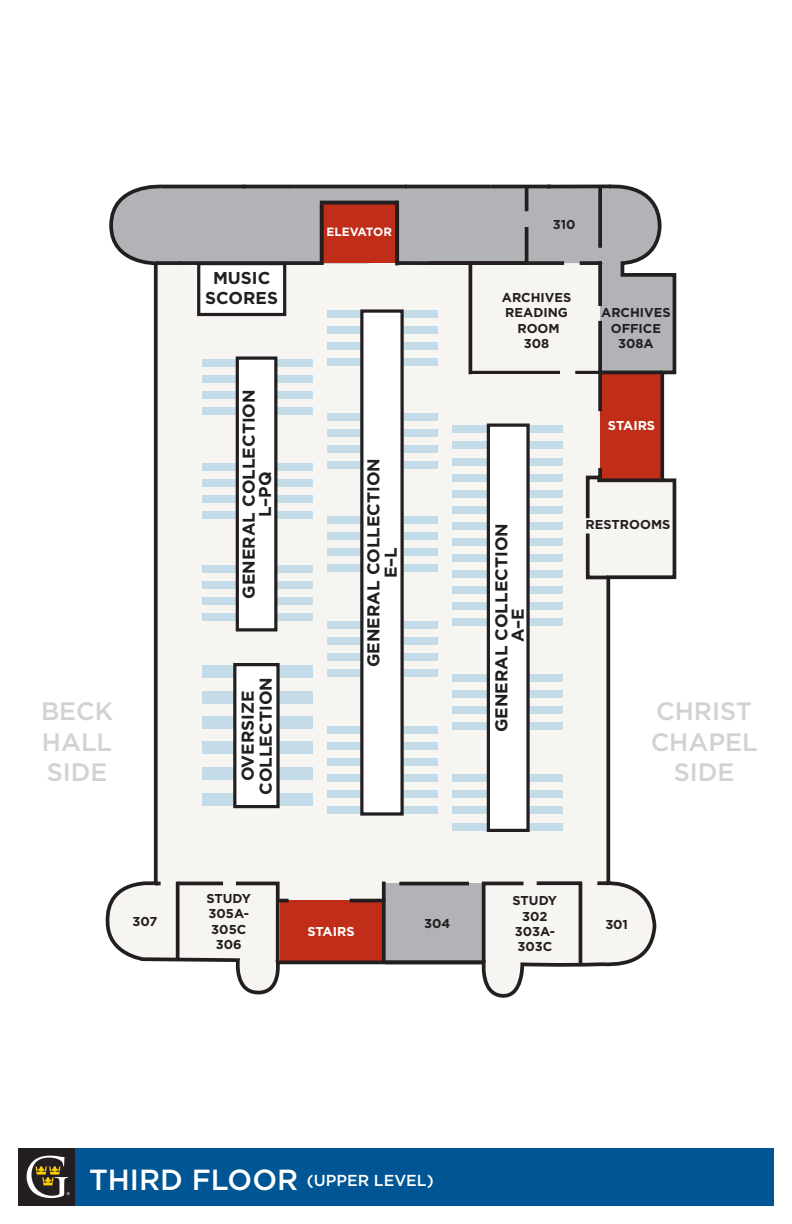
<style>
.page{position:relative;width:792px;height:1224px;background:#fff}
.page>*{position:absolute;margin:0;border:0;box-sizing:border-box;transform-origin:0 0}
.t1{font:500 25.2px/30.2px "Gotham";color:#d1d2d4}
.t2{font:700 17.2px/17.9px "Gotham";color:#231f20;text-align:center}
.t3{font:500 15.9px "Gotham";color:#fff}
.t4{font:700 12.9px/15.4px "Gotham";color:#231f20;text-align:center}
.t5{font:700 12.9px "Gotham";color:#fff}
.t6{font:700 11.9px "Gotham";color:#fff}
.s1{font-size:29.1px}
</style>
<div class="page">
<svg style="left:106px;top:184px;width:571px;height:814px"></svg>
<div style="left:327px;top:670px;width:111px;height:7px;background:#c3dce8"></div>
<div style="left:327px;top:654px;width:111px;height:7px;background:#c3dce8"></div>
<div style="left:327px;top:638px;width:111px;height:7px;background:#c3dce8"></div>
<div style="left:327px;top:622px;width:111px;height:7px;background:#c3dce8"></div>
<div style="left:327px;top:564px;width:111px;height:7px;background:#c3dce8"></div>
<div style="left:327px;top:548px;width:111px;height:7px;background:#c3dce8"></div>
<div style="left:327px;top:532px;width:111px;height:7px;background:#c3dce8"></div>
<div style="left:327px;top:516px;width:111px;height:7px;background:#c3dce8"></div>
<div style="left:327px;top:462px;width:111px;height:7px;background:#c3dce8"></div>
<div style="left:327px;top:445px;width:111px;height:8px;background:#c3dce8"></div>
<div style="left:327px;top:429px;width:111px;height:8px;background:#c3dce8"></div>
<div style="left:327px;top:413px;width:111px;height:8px;background:#c3dce8"></div>
<div style="left:327px;top:358px;width:111px;height:7px;background:#c3dce8"></div>
<div style="left:327px;top:342px;width:111px;height:7px;background:#c3dce8"></div>
<div style="left:327px;top:326px;width:111px;height:7px;background:#c3dce8"></div>
<div style="left:327px;top:310px;width:111px;height:7px;background:#c3dce8"></div>
<div style="left:452px;top:458px;width:111px;height:8px;background:#c3dce8"></div>
<div style="left:202px;top:613px;width:111px;height:8px;background:#c3dce8"></div>
<div style="left:202px;top:597px;width:111px;height:8px;background:#c3dce8"></div>
<div style="left:202px;top:581px;width:111px;height:8px;background:#c3dce8"></div>
<div style="left:202px;top:565px;width:111px;height:8px;background:#c3dce8"></div>
<div style="left:202px;top:511px;width:111px;height:7px;background:#c3dce8"></div>
<div style="left:202px;top:495px;width:111px;height:7px;background:#c3dce8"></div>
<div style="left:202px;top:479px;width:111px;height:7px;background:#c3dce8"></div>
<div style="left:202px;top:463px;width:111px;height:7px;background:#c3dce8"></div>
<div style="left:202px;top:407px;width:111px;height:8px;background:#c3dce8"></div>
<div style="left:202px;top:391px;width:111px;height:8px;background:#c3dce8"></div>
<div style="left:202px;top:375px;width:111px;height:8px;background:#c3dce8"></div>
<div style="left:202px;top:359px;width:111px;height:8px;background:#c3dce8"></div>
<div style="left:452px;top:723px;width:110px;height:7px;background:#c3dce8"></div>
<div style="left:452px;top:707px;width:110px;height:7px;background:#c3dce8"></div>
<div style="left:452px;top:691px;width:110px;height:7px;background:#c3dce8"></div>
<div style="left:452px;top:675px;width:110px;height:7px;background:#c3dce8"></div>
<div style="left:327px;top:775px;width:111px;height:7px;background:#c3dce8"></div>
<div style="left:327px;top:759px;width:111px;height:7px;background:#c3dce8"></div>
<div style="left:327px;top:807px;width:111px;height:7px;background:#c3dce8"></div>
<div style="left:327px;top:791px;width:111px;height:7px;background:#c3dce8"></div>
<div style="left:327px;top:742px;width:111px;height:8px;background:#c3dce8"></div>
<div style="left:327px;top:726px;width:111px;height:8px;background:#c3dce8"></div>
<div style="left:452px;top:807px;width:110px;height:7px;background:#c3dce8"></div>
<div style="left:452px;top:791px;width:110px;height:7px;background:#c3dce8"></div>
<div style="left:452px;top:823px;width:110px;height:7px;background:#c3dce8"></div>
<div style="left:452px;top:775px;width:110px;height:7px;background:#c3dce8"></div>
<div style="left:452px;top:618px;width:110px;height:8px;background:#c3dce8"></div>
<div style="left:452px;top:602px;width:110px;height:8px;background:#c3dce8"></div>
<div style="left:452px;top:586px;width:110px;height:8px;background:#c3dce8"></div>
<div style="left:452px;top:570px;width:110px;height:8px;background:#c3dce8"></div>
<div style="left:452px;top:554px;width:110px;height:8px;background:#c3dce8"></div>
<div style="left:452px;top:538px;width:110px;height:8px;background:#c3dce8"></div>
<div style="left:452px;top:522px;width:110px;height:8px;background:#c3dce8"></div>
<div style="left:452px;top:506px;width:110px;height:8px;background:#c3dce8"></div>
<div style="left:452px;top:490px;width:110px;height:8px;background:#c3dce8"></div>
<div style="left:452px;top:474px;width:110px;height:8px;background:#c3dce8"></div>
<div style="left:452px;top:425px;width:111px;height:8px;background:#c3dce8"></div>
<div style="left:452px;top:441px;width:110px;height:8px;background:#c3dce8"></div>
<div style="left:202px;top:665px;width:111px;height:13px;background:#c3dce8"></div>
<div style="left:202px;top:691px;width:111px;height:13px;background:#c3dce8"></div>
<div style="left:202px;top:716px;width:111px;height:13px;background:#c3dce8"></div>
<div style="left:202px;top:741px;width:111px;height:13px;background:#c3dce8"></div>
<div style="left:202px;top:767px;width:111px;height:13px;background:#c3dce8"></div>
<div style="left:202px;top:793px;width:111px;height:13px;background:#c3dce8"></div>
<div style="left:235px;top:665px;width:43px;height:142px;background:#fff"></div>
<div style="left:233px;top:663px;width:47px;height:145px;border:3px solid #231f20"></div>
<div style="left:488px;top:425px;width:40px;height:405px;background:#fff"></div>
<div style="left:487px;top:424px;width:43px;height:408px;border:3px solid #231f20"></div>
<div style="left:362px;top:311px;width:40px;height:503px;background:#fff"></div>
<div style="left:360px;top:309px;width:44px;height:507px;border:3px solid #231f20"></div>
<div style="left:237px;top:358px;width:39px;height:272px;background:#fff"></div>
<div style="left:236px;top:356px;width:41px;height:275px;border:3px solid #231f20"></div>
<div style="left:199px;top:264px;width:86px;height:50px;background:#fff"></div>
<div style="left:197px;top:262px;width:89px;height:54px;border:3px solid #231f20"></div>
<div style="left:320px;top:205px;width:78px;height:58px;background:#c02d19"></div>
<svg style="left:320px;top:205px;width:4px;height:59px"></svg>
<svg style="left:320px;top:201px;width:73px;height:4px"></svg>
<svg style="left:393px;top:199px;width:139px;height:70px;background:#a7a6a9"></svg>
<div style="left:18px;top:1148px;width:57px;height:58px;background:#231f20"></div>
<svg style="left:27px;top:1156px;width:43px;height:42px"></svg>
<div style="left:75px;top:1148px;width:699px;height:58px;background:#005594"></div>
<p class="t1" style="left:41px;top:696px;width:73px">BECK</p>
<p class="t1" style="left:42px;top:726px;width:72px">HALL<br>SIDE</p>
<p class="t2" style="left:205px;top:267px;width:74px;line-height:20.6px">MUSIC<br>SCORES</p>
<p class="t2" style="left:240px;top:599px;width:211px;rotate:-90deg">GENERAL COLLECTION</p>
<p class="t2" style="left:256px;top:517px;width:47px;rotate:-90deg">L–PQ</p>
<p class="t2" style="left:239px;top:795px;width:119px;rotate:-90deg">OVERSIZE<br>COLLECTION</p>
<p class="t6" style="left:327px;top:224px;width:67px">ELEVATOR</p>
<p class="t2" style="left:364px;top:667px;width:211px;rotate:-90deg">GENERAL COLLECTION</p>
<p class="t2" style="left:382px;top:578px;width:33px;rotate:-90deg">E–L</p>
<p class="t4" style="left:553px;top:216px;width:24px">310</p>
<p class="t4" style="left:502px;top:290px;width:71px">ARCHIVES<br>READING<br>ROOM<br>308</p>
<p class="t4" style="left:601px;top:305px;width:71px">ARCHIVES<br>OFFICE<br>308A</p>
<p class="t5" style="left:608px;top:417px;width:49px">STAIRS</p>
<p class="t2" style="left:492px;top:732px;width:211px;rotate:-90deg">GENERAL COLLECTION</p>
<p class="t2" style="left:509px;top:642px;width:35px;rotate:-90deg">A–E</p>
<p class="t4" style="left:586px;top:517px;width:86px">RESTROOMS</p>
<p class="t1" style="left:651px;top:696px;width:108px;text-align:center">CHRIST<br>CHAPEL<br>SIDE</p>
<p class="t4" style="left:207px;top:891px;width:46px">STUDY<br>305A-<br>305C<br>306</p>
<p class="t4" style="left:513px;top:893px;width:46px">STUDY<br>302<br>303A-<br>303C</p>
<p class="t4" style="left:133px;top:913px;width:27px">307</p>
<p class="t4" style="left:605px;top:916px;width:24px">301</p>
<p class="t4" style="left:424px;top:915px;width:28px">304</p>
<p class="t5" style="left:307px;top:923px;width:49px">STAIRS</p>
<p class="t3" style="left:89px;top:1170px;width:346px"><span class="s1">THIRD FLOOR</span> (UPPER LEVEL)</p>
</div>
